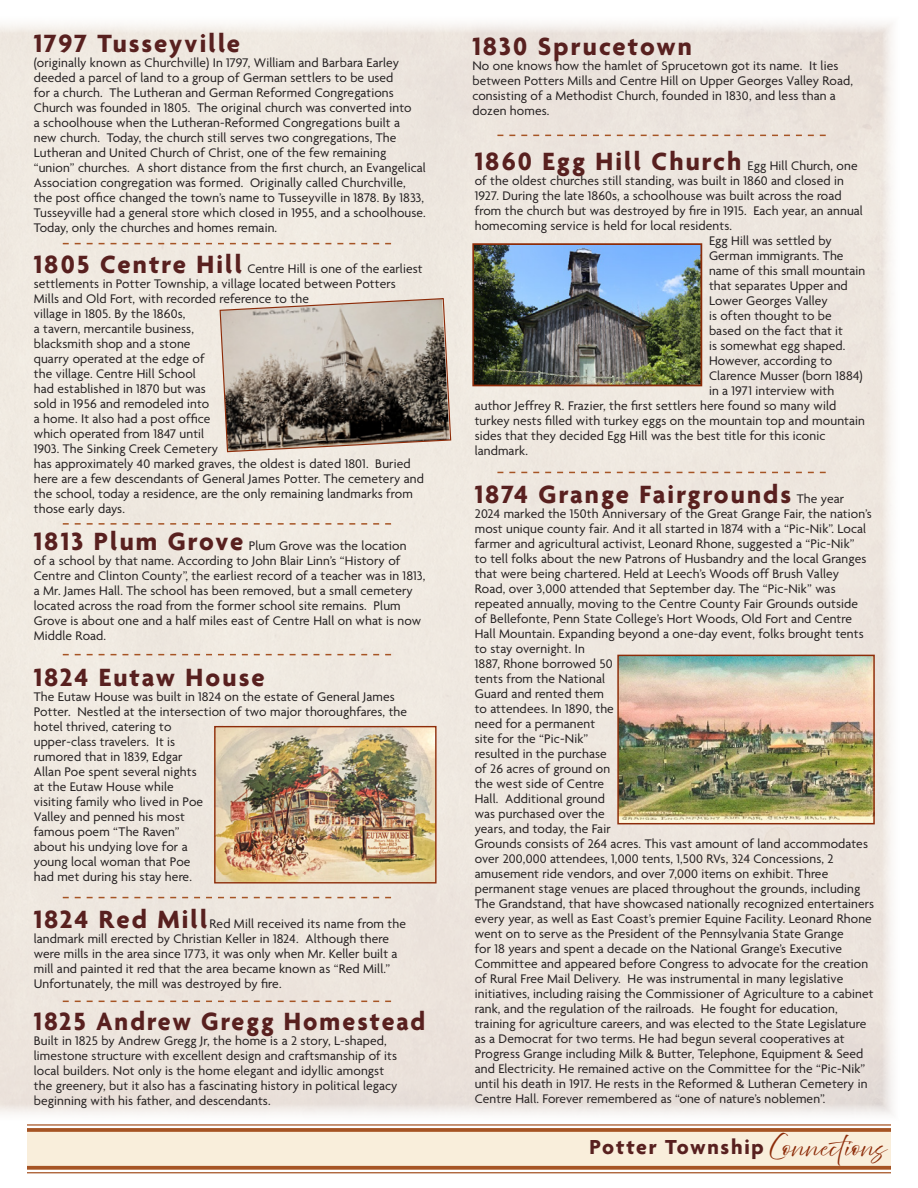
<style>
.page{position:relative;width:918px;height:1188px;background:#fff}
.page>*{position:absolute;margin:0;border:0;box-sizing:border-box;transform-origin:0 0}
.Story_Text{font:700 27px "Agenda";letter-spacing:.08em;color:#58201f}
.t1{font:700 21.9px "Agenda";letter-spacing:.08em;color:#58201f}
.Story_Text-2{font:13.5px/15px "Agenda";letter-spacing:.01em;color:#231f20}
.s1{font-weight:700;font-size:27px;color:#58201f}
.s2{font-weight:400;font-size:13.5px;color:#231f20}
.s3{font-family:"ATB Script";font-weight:400;font-size:19.2px;color:#8d2c09}
</style>
<div class="page">
<div style="left:27px;top:1128px;width:864px;height:42px;background:#f9eedb"></div>
<hr style="left:27px;top:1124px;width:864px;height:2px;background:#a65424">
<svg style="left:27px;top:1128px;width:864px;height:4px;fill:#a95a2b"></svg>
<svg style="left:27px;top:1166px;width:864px;height:4px;fill:#a65424"></svg>
<hr style="left:27px;top:1172px;width:864px;height:1px;background:#a65424">
<svg style="left:219px;top:297px;width:233px;height:156px"></svg>
<img style="left:475px;top:246px;width:224px;height:137px">
<div style="left:472px;top:243px;width:230px;height:143px;border:2px solid #8d2c09"></div>
<img style="left:216px;top:728px;width:219px;height:154px">
<div style="left:214px;top:726px;width:223px;height:158px;border:1px solid #8d2c09"></div>
<svg style="left:497px;top:472px;width:329px;height:1px"></svg>
<svg style="left:63px;top:1001px;width:328px;height:1px"></svg>
<svg style="left:63px;top:897px;width:328px;height:1px"></svg>
<svg style="left:497px;top:135px;width:329px;height:1px"></svg>
<svg style="left:63px;top:523px;width:328px;height:2px"></svg>
<svg style="left:63px;top:654px;width:328px;height:1px"></svg>
<svg style="left:63px;top:243px;width:328px;height:1px"></svg>
<img style="left:619px;top:657px;width:254px;height:165px">
<div style="left:617px;top:655px;width:258px;height:169px;border:1px solid #8d2c09"></div>
<p class="Story_Text" style="left:34px;top:27px;width:208px">1797 Tusseyville</p>
<p class="Story_Text-2" style="left:34px;top:55px;width:394px">(originally known as Churchville) In 1797, William and Barbara Earley deeded a parcel of land to a group of German settlers to be used<br>for a church. The Lutheran and German Reformed Congregations Church was founded in 1805. The original church was converted into<br>a schoolhouse when the Lutheran-Reformed Congregations built a new church. Today, the church still serves two congregations, The Lutheran and United Church of Christ, one of the few remaining “union” churches. A short distance from the first church, an Evangelical Association congregation was formed. Originally called Churchville, the post office changed the town’s name to Tusseyville in 1878. By 1833, Tusseyville had a general store which closed in 1955, and a schoolhouse.<br>Today, only the churches and homes remain.</p>
<p class="Story_Text-2" style="left:34px;top:261px;width:392px"><span class="s1">1805 Centre Hill</span> Centre Hill is one of the earliest settlements in Potter Township, a village located between Potters Mills and Old Fort, with recorded reference to the<br>village in 1805. By the 1860s,<br>a tavern, mercantile business,<br>blacksmith shop and a stone<br>quarry operated at the edge of<br>the village. Centre Hill School<br>had established in 1870 but was<br>sold in 1956 and remodeled into<br>a home. It also had a post office<br>which operated from 1847 until<br>1903. The Sinking Creek Cemetery<br>has approximately 40 marked graves, the oldest is dated 1801. Buried here are a few descendants of General James Potter. The cemetery and the school, today a residence, are the only remaining landmarks from those early days.</p>
<p class="Story_Text-2" style="left:34px;top:538px;width:393px"><span class="s1">1813 Plum Grove</span> Plum Grove was the location<br>of a school by that name. According to John Blair Linn’s “History of Centre and Clinton County”, the earliest record of a teacher was in 1813, a Mr. James Hall. The school has been removed, but a small cemetery located across the road from the former school site remains. Plum Grove is about one and a half miles east of Centre Hall on what is now Middle Road.</p>
<p class="Story_Text" style="left:34px;top:660px;width:232px">1824 Eutaw House</p>
<p class="Story_Text-2" style="left:34px;top:688px;width:375px">The Eutaw House was built in 1824 on the estate of General James Potter. Nestled at the intersection of two major thoroughfares, the hotel thrived, catering to<br>upper-class travelers. It is<br>rumored that in 1839, Edgar<br>Allan Poe spent several nights<br>at the Eutaw House while<br>visiting family who lived in Poe<br>Valley and penned his most<br>famous poem “The Raven”<br>about his undying love for a<br>young local woman that Poe<br>had met during his stay here.</p>
<p class="Story_Text-2" style="left:34px;top:916px;width:374px"><span class="s1">1824 Red Mill</span> Red Mill received its name from the landmark mill erected by Christian Keller in 1824. Although there were mills in the area since 1773, it was only when Mr. Keller built a mill and painted it red that the area became known as “Red Mill.” Unfortunately, the mill was destroyed by fire.</p>
<p class="Story_Text" style="left:34px;top:1005px;width:393px">1825 Andrew Gregg Homestead</p>
<p class="Story_Text-2" style="left:34px;top:1033px;width:365px">Built in 1825 by Andrew Gregg Jr, the home is a 2 story, L-shaped, limestone structure with excellent design and craftsmanship of its local builders. Not only is the home elegant and idyllic amongst the greenery, but it also has a fascinating history in political legacy beginning with his father, and descendants.</p>
<p class="Story_Text" style="left:472px;top:30px;width:221px">1830 Sprucetown</p>
<p class="Story_Text-2" style="left:472px;top:58px;width:382px">No one knows how the hamlet of Sprucetown got its name. It lies between Potters Mills and Centre Hill on Upper Georges Valley Road, consisting of a Methodist Church, founded in 1830, and less than a dozen homes.</p>
<p class="Story_Text" style="left:475px;top:145px;width:384px">1860 Egg Hill Church <span class="s2">Egg Hill Church, one</span></p>
<p class="Story_Text-2" style="left:475px;top:173px;width:390px">of the oldest churches still standing, was built in 1860 and closed in 1927. During the late 1860s, a schoolhouse was built across the road from the church but was destroyed by fire in 1915. Each year, an annual homecoming service is held for local residents.</p>
<p class="Story_Text-2" style="left:709px;top:233px;width:124px">Egg Hill was settled by</p>
<p class="Story_Text-2" style="left:709px;top:248px;width:136px">German immigrants. The</p>
<p class="Story_Text-2" style="left:709px;top:263px;width:158px">name of this small mountain</p>
<p class="Story_Text-2" style="left:709px;top:278px;width:140px">that separates Upper and</p>
<p class="Story_Text-2" style="left:709px;top:293px;width:120px">Lower Georges Valley</p>
<p class="Story_Text-2" style="left:709px;top:308px;width:124px">is often thought to be</p>
<p class="Story_Text-2" style="left:709px;top:323px;width:136px">based on the fact that it</p>
<p class="Story_Text-2" style="left:709px;top:338px;width:138px">is somewhat egg shaped.</p>
<p class="Story_Text-2" style="left:709px;top:353px;width:125px">However, according to</p>
<p class="Story_Text-2" style="left:709px;top:368px;width:155px">Clarence Musser (born 1884)</p>
<p class="Story_Text-2" style="left:709px;top:383px;width:127px">in a 1971 interview with</p>
<p class="Story_Text-2" style="left:475px;top:398px;width:363px">author Jeffrey R. Frazier, the first settlers here found so many wild</p>
<p class="Story_Text-2" style="left:475px;top:413px;width:392px">turkey nests filled with turkey eggs on the mountain top and mountain</p>
<p class="Story_Text-2" style="left:475px;top:428px;width:352px">sides that they decided Egg Hill was the best title for this iconic</p>
<p class="Story_Text-2" style="left:475px;top:443px;width:55px">landmark.</p>
<p class="Story_Text" style="left:475px;top:478px;width:371px">1874 Grange Fairgrounds <span class="s2">The year</span></p>
<p class="Story_Text-2" style="left:475px;top:506px;width:401px">2024 marked the 150th Anniversary of the Great Grange Fair, the nation’s most unique county fair. And it all started in 1874 with a “Pic-Nik”. Local farmer and agricultural activist, Leonard Rhone, suggested a “Pic-Nik”<br>to tell folks about the new Patrons of Husbandry and the local Granges that were being chartered. Held at Leech’s Woods off Brush Valley<br>Road, over 3,000 attended that September day. The “Pic-Nik” was repeated annually, moving to the Centre County Fair Grounds outside<br>of Bellefonte, Penn State College’s Hort Woods, Old Fort and Centre Hall Mountain. Expanding beyond a one-day event, folks brought tents to stay overnight. In<br>1887, Rhone borrowed 50<br>tents from the National<br>Guard and rented them<br>to attendees. In 1890, the<br>need for a permanent<br>site for the “Pic-Nik”<br>resulted in the purchase<br>of 26 acres of ground on<br>the west side of Centre<br>Hall. Additional ground<br>was purchased over the<br>years, and today, the Fair<br>Grounds consists of 264 acres. This vast amount of land accommodates over 200,000 attendees, 1,000 tents, 1,500 RVs, 324 Concessions, 2 amusement ride vendors, and over 7,000 items on exhibit. Three permanent stage venues are placed throughout the grounds, including The Grandstand, that have showcased nationally recognized entertainers every year, as well as East Coast’s premier Equine Facility. Leonard Rhone went on to serve as the President of the Pennsylvania State Grange<br>for 18 years and spent a decade on the National Grange’s Executive Committee and appeared before Congress to advocate for the creation of Rural Free Mail Delivery. He was instrumental in many legislative initiatives, including raising the Commissioner of Agriculture to a cabinet rank, and the regulation of the railroads. He fought for education, training for agriculture careers, and was elected to the State Legislature as a Democrat for two terms. He had begun several cooperatives at Progress Grange including Milk &amp; Butter, Telephone, Equipment &amp; Seed and Electricity. He remained active on the Committee for the “Pic-Nik” until his death in 1917. He rests in the Reformed &amp; Lutheran Cemetery in Centre Hall. Forever remembered as “one of nature’s noblemen”.</p>
<h2 class="t1" style="left:590px;top:1133px;width:298px">Potter Township <span class="s3">Connections</span></h2>
</div>
